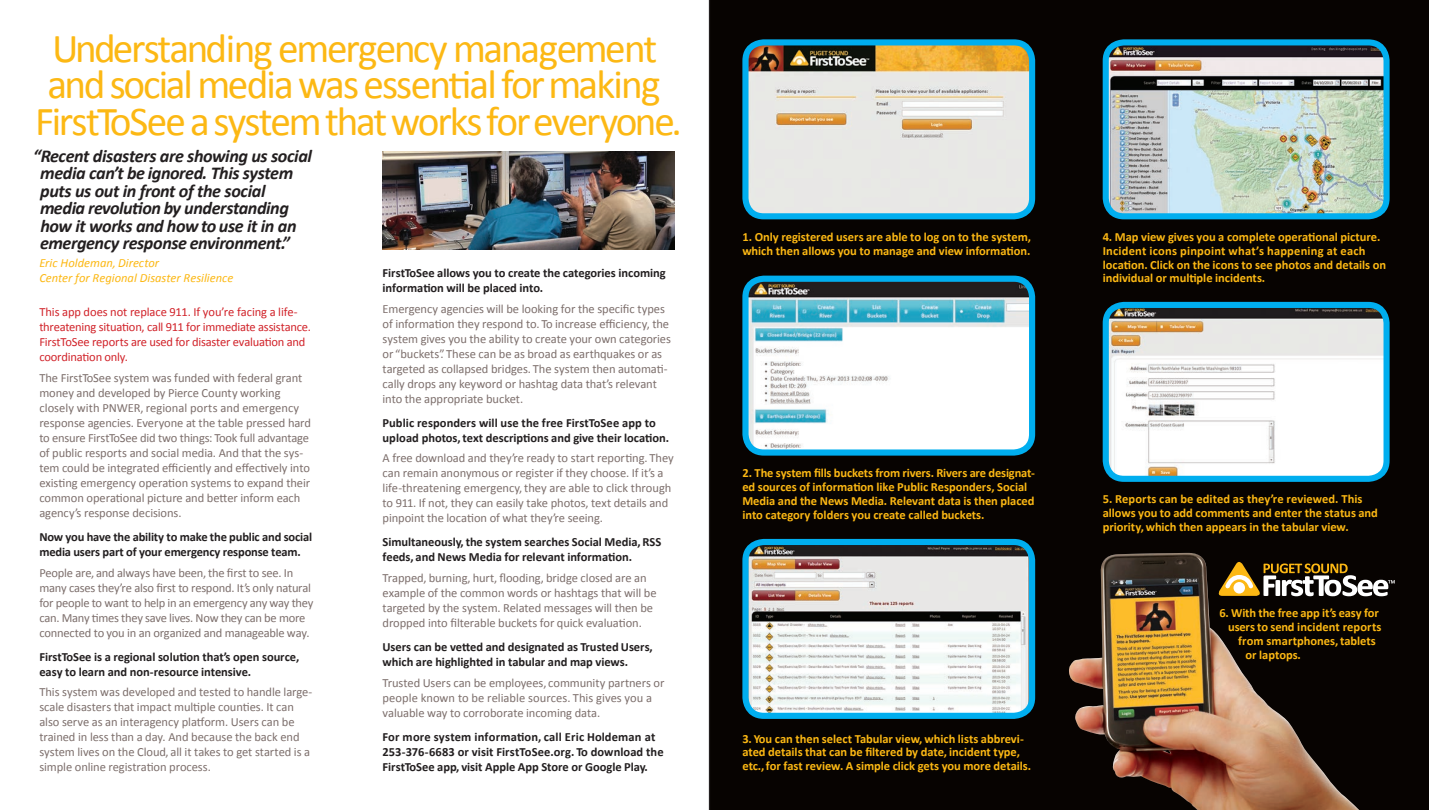
<style>
.page{position:relative;width:1429px;height:810px;background:#fff}
.page>*{position:absolute;margin:0;border:0;box-sizing:border-box;transform-origin:0 0}
.t1{font:41.25px/36.2px "Calibri";letter-spacing:-.055em;color:#fcb814;text-align:center}
.Quotes{font:italic 700 18.12px/17.5px "Calibri";letter-spacing:-.025em;color:#231f20}
.t2{font:12.5px/15px "Calibri";letter-spacing:-.01em;color:#7d6f6c}
.t3{font:700 12.5px/13.8px "Calibri";letter-spacing:-.005em;color:#fcb814}
.t4{font:700 12.5px/15px "Calibri";letter-spacing:-.005em;color:#231f20}
.Body_Copy{font:12.5px/15px "Calibri";letter-spacing:-.015em;color:#d1232a}
.t5{font:italic 12.5px/15px "Calibri";color:#fcb814}
</style>
<div class="page">
<div style="left:709px;top:0;width:720px;height:810px;background:#070301"></div>
<img style="left:1069px;top:553px;width:290px;height:257px">
<img style="left:746px;top:280px;width:286px;height:173px">
<div style="left:742px;top:276px;width:293px;height:180px;border:6px solid #00aeef;border-radius:18px"></div>
<img style="left:1106px;top:42px;width:280px;height:174px">
<div style="left:1103px;top:39px;width:286px;height:180px;border:6px solid #00aeef;border-radius:18px"></div>
<img style="left:748px;top:543px;width:283px;height:173px">
<div style="left:742px;top:539px;width:293px;height:180px;border:6px solid #00aeef;border-radius:18px"></div>
<img style="left:1107px;top:306px;width:279px;height:173px">
<div style="left:1103px;top:302px;width:286px;height:180px;border:6px solid #00aeef;border-radius:18px"></div>
<img style="left:382px;top:152px;width:293px;height:97px">
<svg style="left:1219px;top:562px;width:176px;height:34px"></svg>
<img style="left:746px;top:43px;width:286px;height:173px">
<div style="left:742px;top:39px;width:293px;height:180px;border:6px solid #00aeef;border-radius:18px"></div>
<p class="t1" style="left:35px;top:28px;width:648px">Understanding emergency management and social media was essential for making<br>FirstToSee a system that works for everyone.</p>
<p class="Quotes" style="left:40px;top:146px;width:273px;text-indent:-7px">“Recent disasters are showing us social media can’t be ignored. This system puts us out in front of the social media revolution by understanding how it works and how to use it in an emergency response environment.”</p>
<p class="t5" style="left:39px;top:255px;width:196px">Eric Holdeman, Director<br>Center for Regional Disaster Resilience</p>
<p class="t4" style="left:382px;top:265px;width:285px">FirstToSee allows you to create the categories incoming information will be placed into.</p>
<p class="t2" style="left:382px;top:300px;width:290px">Emergency agencies will be looking for the specific types of information they respond to. To increase efficiency, the system gives you the ability to create your own categories or “buckets”. These can be as broad as earthquakes or as targeted as collapsed bridges. The system then automati&shy;cally drops any keyword or hashtag data that’s relevant into the appropriate bucket.</p>
<p class="t4" style="left:382px;top:414px;width:288px">Public responders will use the free FirstToSee app to upload photos, text descriptions and give their location.</p>
<p class="t2" style="left:382px;top:450px;width:293px">A free download and they’re ready to start reporting. They can remain anonymous or register if they choose. If it’s a life-threatening emergency, they are able to click through to 911. If not, they can easily take photos, text details and pinpoint the location of what they’re seeing.</p>
<p class="t4" style="left:382px;top:534px;width:280px">Simultaneously, the system searches Social Media, RSS feeds, and News Media for relevant information.</p>
<p class="t2" style="left:382px;top:570px;width:276px">Trapped, burning, hurt, flooding, bridge closed are an example of the common words or hashtags that will be targeted by the system. Related messages will then be dropped into filterable buckets for quick evaluation.</p>
<p class="t4" style="left:382px;top:639px;width:272px">Users can be vetted and designated as Trusted Users, which are highlighted in tabular and map views.</p>
<p class="t2" style="left:382px;top:674px;width:283px">Trusted Users can be employees, community partners or people known to be reliable sources. This gives you a valuable way to corroborate incoming data.</p>
<p class="t4" style="left:382px;top:728px;width:283px">For more system information, call Eric Holdeman at<br>253-376-6683 or visit FirstToSee.org. To download the<br>FirstToSee app, visit Apple App Store or Google Play.</p>
<p class="Body_Copy" style="left:39px;top:304px;width:273px">This app does not replace 911. If you’re facing a life&shy;threatening situation, call 911 for immediate assistance.<br>FirstToSee reports are used for disaster evaluation and coordination only.</p>
<p class="t2" style="left:39px;top:370px;width:273px">The FirstToSee system was funded with federal grant money and developed by Pierce County working closely with PNWER, regional ports and emergency response agencies. Everyone at the table pressed hard to ensure FirstToSee did two things: Took full advantage of public resports and social media. And that the sys&shy;tem could be integrated efficiently and effectively into existing emergency operation systems to expand their common operational picture and better inform each agency’s response decisions.</p>
<p class="t4" style="left:39px;top:529px;width:274px">Now you have the ability to make the public and social media users part of your emergency response team.</p>
<p class="t2" style="left:39px;top:564px;width:275px">People are, and always have been, the first to see. In many cases they’re also first to respond. It’s only natural for people to want to help in an emergency any way they can. Many times they save lives. Now they can be more connected to you in an organized and manageable way.</p>
<p class="t4" style="left:39px;top:648px;width:261px">FirstToSee is a regional solution that’s open source, easy to learn and non-resource intensive.</p>
<p class="t2" style="left:39px;top:684px;width:275px">This system was developed and tested to handle large&shy;scale disasters that impact multiple counties. It can also serve as an interagency platform. Users can be trained in less than a day. And because the back end system lives on the Cloud, all it takes to get started is a simple online registration process.</p>
<p class="t3" style="left:742px;top:230px;width:290px">1. Only registered users are able to log on to the system, which then allows you to manage and view information.</p>
<p class="t3" style="left:742px;top:466px;width:294px">2. The system fills buckets from rivers. Rivers are designat&shy;ed sources of information like Public Responders, Social Media and the News Media. Relevant data is then placed into category folders you create called buckets.</p>
<p class="t3" style="left:742px;top:731px;width:290px">3. You can then select Tabular view, which lists abbrevi&shy;ated details that can be filtered by date, incident type, etc., for fast review. A simple click gets you more details.</p>
<p class="t3" style="left:1103px;top:230px;width:285px">4. Map view gives you a complete operational picture.<br>Incident icons pinpoint what’s happening at each location. Click on the icons to see photos and details on individual or multiple incidents.</p>
<p class="t3" style="left:1103px;top:492px;width:277px">5. Reports can be edited as they’re reviewed. This allows you to add comments and enter the status and priority, which then appears in the tabular view.</p>
<p class="t3" style="left:1219px;top:606px;width:161px">6. With the free app it’s easy for</p>
<p class="t3" style="left:1228px;top:620px;width:155px">users to send incident reports</p>
<p class="t3" style="left:1238px;top:633px;width:139px">from smartphones, tablets</p>
<p class="t3" style="left:1245px;top:647px;width:57px">or laptops.</p>
</div>
